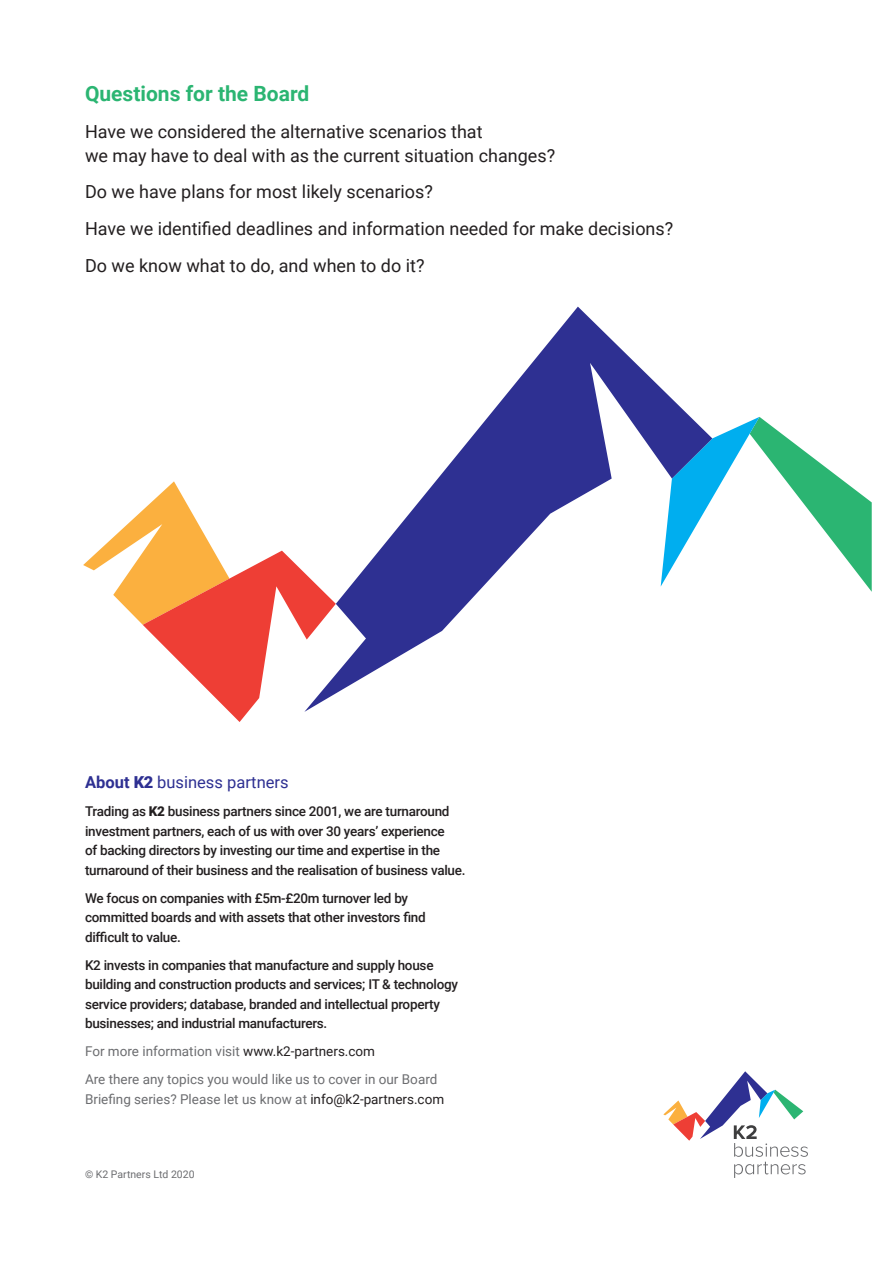
<style>
.page{position:relative;width:893px;height:1263px;background:#fff}
.page>*{position:absolute;margin:0;border:0;box-sizing:border-box;transform-origin:0 0}
.exc_header{font:700 21px "Roboto";color:#2bb572}
.questions{font:18px/24px "Roboto";color:#231f20}
.t1{font:16.5px "Roboto";color:#2e3092}
.t2{font:500 13.5px/19.5px "Roboto";letter-spacing:-.02em;color:#231f20}
.t3{font:13.5px/28px "Roboto";color:#6c6d70}
.t4{font:10.5px "Roboto";color:#6c6d70}
.s1{font-weight:700}
.s2{font-weight:900}
.s3{color:#231f20}
</style>
<div class="page">
<svg style="left:663px;top:1071px;width:145px;height:107px"></svg>
<svg style="left:712px;top:417px;width:160px;height:175px"></svg>
<svg style="left:83px;top:481px;width:221px;height:241px"></svg>
<svg style="left:304px;top:307px;width:408px;height:405px"></svg>
<p class="exc_header" style="left:85px;top:79px;width:226px">Questions for the Board</p>
<p class="questions" style="left:85px;top:118px;width:472px">Have we considered the alternative scenarios that<br>we may have to deal with as the current situation changes?</p>
<p class="questions" style="left:85px;top:179px;width:349px">Do we have plans for most likely scenarios?</p>
<p class="questions" style="left:85px;top:216px;width:590px">Have we identified deadlines and information needed for make decisions?</p>
<p class="questions" style="left:85px;top:253px;width:341px">Do we know what to do, and when to do it?</p>
<p class="t1" style="left:85px;top:771px;width:205px"><span class="s1">About</span> <span class="s2">K2</span> business partners</p>
<p class="t2" style="left:85px;top:801px;width:382px">Trading as <span class="s2">K2</span> business partners since 2001, we are turnaround investment partners, each of us with over 30 years’ experience<br>of backing directors by investing our time and expertise in the turnaround of their business and the realisation of business value.</p>
<p class="t2" style="left:85px;top:887px;width:342px">We focus on companies with £5m-£20m turnover led by committed boards and with assets that other investors find difficult to value.</p>
<p class="t2" style="left:85px;top:954px;width:375px">K2 invests in companies that manufacture and supply house building and construction products and services; IT &amp; technology service providers; database, branded and intellectual property businesses; and industrial manufacturers.</p>
<p class="t3" style="left:85px;top:1037px;width:354px">For more information visit <span class="s3">www.k2-partners.com<br></span>Are there any topics you would like us to cover in our Board</p>
<p class="t3" style="left:85px;top:1084px;width:361px">Briefing series? Please let us know at <span class="s3">info@k2-partners.com</span></p>
<p class="t4" style="left:85px;top:1167px;width:111px">© K2 Partners Ltd 2020</p>
</div>
